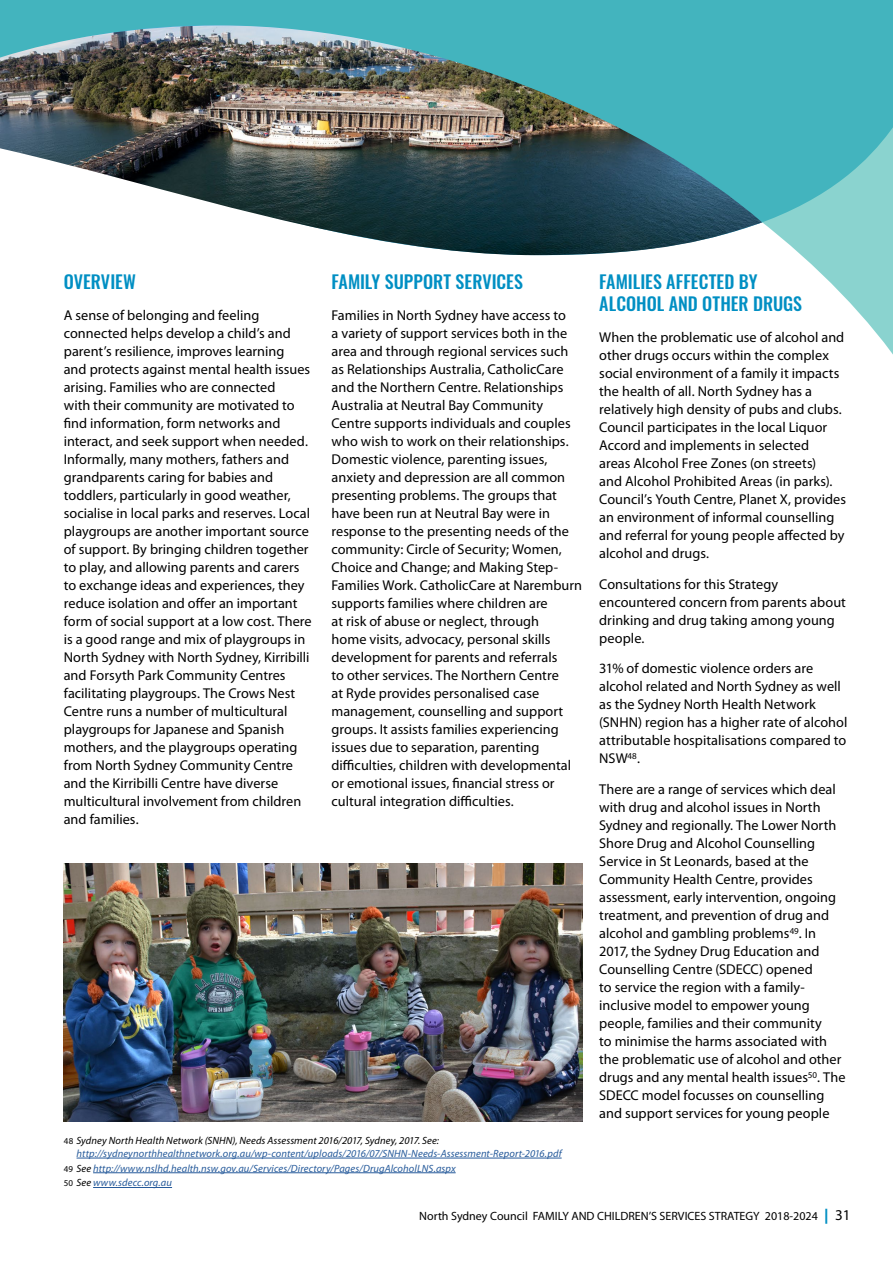
<style>
.page{position:relative;width:893px;height:1263px;background:#fff}
.page>*{position:absolute;margin:0;border:0;box-sizing:border-box;transform-origin:0 0}
.t1{font:500 18px/21.6px "Oswald";letter-spacing:.005em;color:#008fc3}
.t2{font:14.25px/18px "Myriad Pro";color:#000}
.t3{font:12px "Myriad Pro";color:#000}
.t4{font:italic 10.5px/12.6px "Myriad Pro";letter-spacing:.01em;color:#275b9b}
.s1{font-style:normal;font-size:9px;color:#000}
.s2{color:#000}
.s3{font-weight:900;font-size:15px;color:#008fc3}
.s4{font-size:15px}
</style>
<div class="page">
<svg style="left:0;top:0;width:893px;height:355px"></svg>
<img style="left:64px;top:863px;width:519px;height:258px">
<hr style="left:77px;top:1158px;width:485px;height:1px;background:#275b9b">
<hr style="left:93px;top:1172px;width:363px;height:1px;background:#275b9b">
<hr style="left:93px;top:1187px;width:79px;height:1px;background:#275b9b">
<img style="left:0;top:26px;width:762px;height:229px">
<p class="t1" style="left:64px;top:272px;width:74px">OVERVIEW</p>
<p class="t2" style="left:64px;top:307px;width:249px">A sense of belonging and feeling connected helps develop a child’s and parent’s resilience, improves learning<br>and protects against mental health issues arising. Families who are connected<br>with their community are motivated to find information, form networks and interact, and seek support when needed.<br>Informally, many mothers, fathers and grandparents caring for babies and toddlers, particularly in good weather, socialise in local parks and reserves. Local playgroups are another important source of support. By bringing children together to play, and allowing parents and carers to exchange ideas and experiences, they reduce isolation and offer an important form of social support at a low cost. There is a good range and mix of playgroups in North Sydney with North Sydney, Kirribilli and Forsyth Park Community Centres facilitating playgroups. The Crows Nest Centre runs a number of multicultural playgroups for Japanese and Spanish mothers, and the playgroups operating from North Sydney Community Centre and the Kirribilli Centre have diverse multicultural involvement from children and families.</p>
<p class="t1" style="left:332px;top:272px;width:193px">FAMILY SUPPORT SERVICES</p>
<p class="t2" style="left:332px;top:307px;width:252px">Families in North Sydney have access to<br>a variety of support services both in the area and through regional services such as Relationships Australia, CatholicCare and the Northern Centre. Relationships Australia at Neutral Bay Community Centre supports individuals and couples who wish to work on their relationships.<br>Domestic violence, parenting issues, anxiety and depression are all common presenting problems. The groups that have been run at Neutral Bay were in response to the presenting needs of the community: Circle of Security; Women, Choice and Change; and Making Step-Families Work. CatholicCare at Naremburn supports families where children are<br>at risk of abuse or neglect, through<br>home visits, advocacy, personal skills development for parents and referrals<br>to other services. The Northern Centre<br>at Ryde provides personalised case management, counselling and support groups. It assists families experiencing issues due to separation, parenting difficulties, children with developmental or emotional issues, financial stress or cultural integration difficulties.</p>
<p class="t4" style="left:77px;top:1135px;width:487px;text-indent:-13px"><span class="s1">48</span> <span class="s2">Sydney North Health Network (SNHN), Needs Assessment 2016/2017, Sydney, 2017. See: </span>http://sydneynorthhealthnetwork.org.au/wp-content/uploads/2016/07/SNHN-Needs-Assessment-Report-2016.pdf</p>
<p class="t4" style="left:64px;top:1161px;width:393px;line-height:14.7px"><span class="s1">49</span> <span class="s2">See</span> http://www.nslhd.health.nsw.gov.au/Services/Directory/Pages/DrugAlcoholLNS.aspx<br><span class="s1">50</span> <span class="s2">See</span> www.sdecc.org.au</p>
<p class="t1" style="left:599px;top:272px;width:204px">FAMILIES AFFECTED BY<br>ALCOHOL AND OTHER DRUGS</p>
<p class="t2" style="left:599px;top:328px;width:248px">When the problematic use of alcohol and other drugs occurs within the complex social environment of a family it impacts the health of all. North Sydney has a relatively high density of pubs and clubs.<br>Council participates in the local Liquor Accord and implements in selected<br>areas Alcohol Free Zones (on streets)<br>and Alcohol Prohibited Areas (in parks).<br>Council’s Youth Centre, Planet X, provides an environment of informal counselling and referral for young people affected by alcohol and drugs.</p>
<p class="t2" style="left:599px;top:575px;width:248px">Consultations for this Strategy encountered concern from parents about drinking and drug taking among young people.</p>
<p class="t2" style="left:599px;top:660px;width:250px">31% of domestic violence orders are alcohol related and North Sydney as well as the Sydney North Health Network (SNHN) region has a higher rate of alcohol attributable hospitalisations compared to NSW<sup>48</sup>.</p>
<p class="t2" style="left:599px;top:780px;width:248px">There are a range of services which deal with drug and alcohol issues in North Sydney and regionally. The Lower North Shore Drug and Alcohol Counselling Service in St Leonards, based at the Community Health Centre, provides assessment, early intervention, ongoing treatment, and prevention of drug and alcohol and gambling problems<sup>49</sup>. In 2017, the Sydney Drug Education and Counselling Centre (SDECC) opened<br>to service the region with a family&shy;inclusive model to empower young people, families and their community<br>to minimise the harms associated with the problematic use of alcohol and other drugs and any mental health issues<sup>50</sup>. The SDECC model focusses on counselling and support services for young people</p>
<p class="t3" style="left:419px;top:1210px;width:433px">North Sydney Council FAMILY AND CHILDREN’S SERVICES STRATEGY 2018-2024 <span class="s3">|</span> <span class="s4">31</span></p>
</div>
